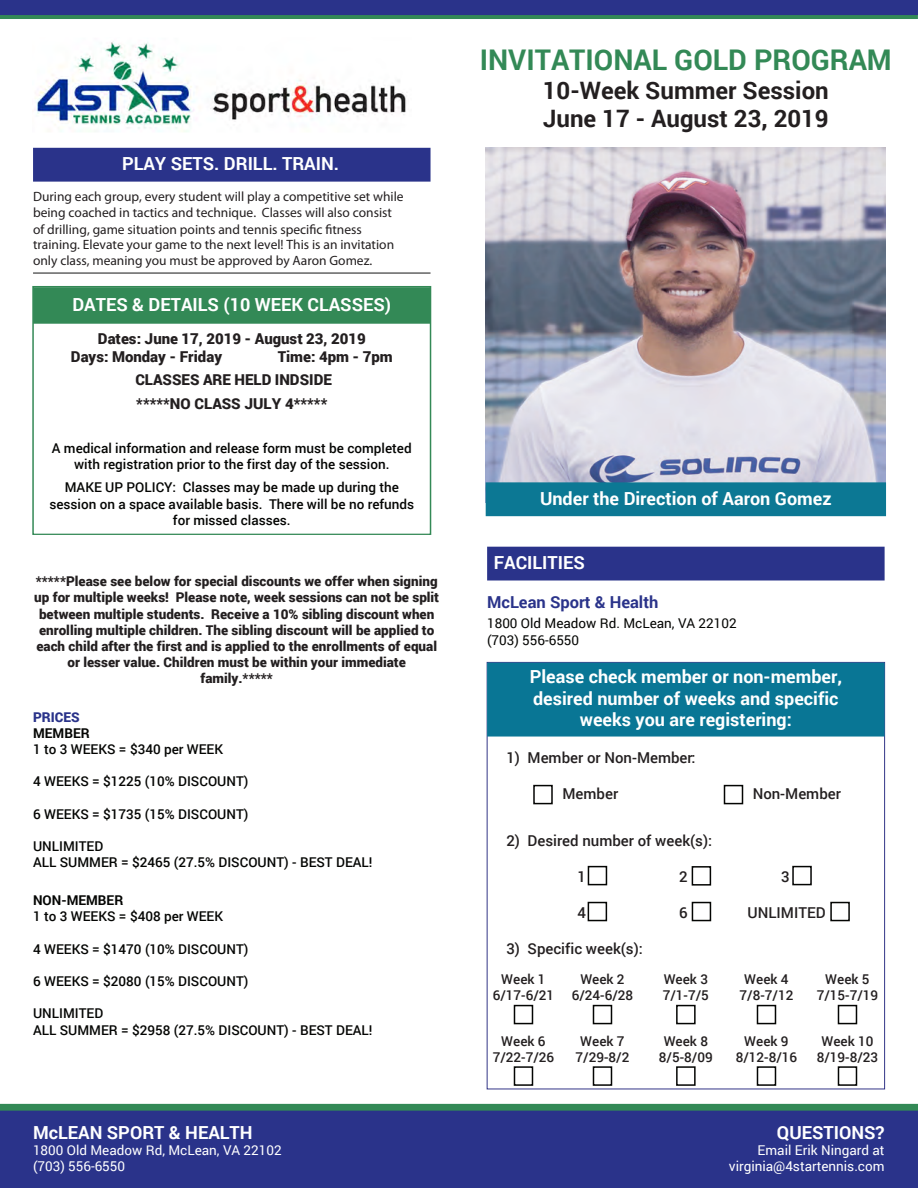
<style>
.page{position:relative;width:918px;height:1188px;background:#fff}
.page>*{position:absolute;margin:0;border:0;box-sizing:border-box;transform-origin:0 0}
.t1{font:700 28.5px "Roboto";color:#338956}
.t2{font:700 24px/28.5px "Roboto";color:#231f20}
.t3{font:700 18px/21.6px "Roboto";color:#fff;text-align:center}
.t4{font:700 16.5px "Roboto";color:#2a338a}
.t5{font:900 15px/23.2px "Roboto";color:#231f20}
.t6{font:500 15px "Roboto";color:#231f20}
.t7{font:500 13.5px/16.2px "Roboto";color:#040503}
.t8{font:900 13.5px/16.2px "Roboto";color:#231f20;text-align:center}
.t9{font:13.5px/16px "Myriad Pro";color:#231f20}
.t10{font:500 13.5px/16.2px "Roboto";color:#231f20;text-align:center}
.t11{font:13.5px/16.2px "Roboto";color:#fff;text-align:right}
.t12{font:13.5px/16.2px "Roboto";color:#040503}
.t13{font:700 13.5px "Roboto";color:#040503}
.t14{font:900 13.5px "Roboto";color:#2a338a}
</style>
<div class="page">
<img style="left:486px;top:148px;width:400px;height:334px">
<svg style="left:0;top:1104px;width:918px;height:7px;background:#328458"></svg>
<div style="left:0;top:1111px;width:918px;height:77px;background:#2a338a"></div>
<svg style="left:33px;top:272px;width:398px;height:2px"></svg>
<div style="left:487px;top:547px;width:398px;height:34px;background:#2a338a"></div>
<div style="left:0;top:2px;width:918px;height:17px;background:#338956"></div>
<div style="left:0;top:0;width:918px;height:15px;background:#2a338a"></div>
<div style="left:486px;top:482px;width:400px;height:34px;background:#0c7894"></div>
<div style="left:33px;top:148px;width:398px;height:34px;background:#2a338a"></div>
<div style="left:487px;top:663px;width:398px;height:74px;background:#097695"></div>
<div style="left:533px;top:785px;width:20px;height:19px;border:2px solid #040503"></div>
<div style="left:724px;top:785px;width:19px;height:19px;border:2px solid #040503"></div>
<div style="left:32px;top:286px;width:399px;height:249px;border:1px solid #338956"></div>
<div style="left:33px;top:287px;width:398px;height:37px;background:#338956"></div>
<div style="left:588px;top:866px;width:19px;height:19px;border:2px solid #040503"></div>
<div style="left:792px;top:866px;width:20px;height:19px;border:2px solid #040503"></div>
<div style="left:692px;top:866px;width:19px;height:20px;border:2px solid #040503"></div>
<div style="left:830px;top:902px;width:20px;height:19px;border:2px solid #040503"></div>
<div style="left:692px;top:902px;width:19px;height:19px;border:2px solid #040503"></div>
<div style="left:588px;top:902px;width:19px;height:19px;border:2px solid #040503"></div>
<div style="left:838px;top:1005px;width:19px;height:19px;border:2px solid #040503"></div>
<div style="left:757px;top:1005px;width:19px;height:19px;border:2px solid #040503"></div>
<div style="left:676px;top:1005px;width:20px;height:19px;border:2px solid #040503"></div>
<div style="left:593px;top:1005px;width:19px;height:19px;border:2px solid #040503"></div>
<div style="left:514px;top:1005px;width:19px;height:19px;border:2px solid #040503"></div>
<div style="left:838px;top:1066px;width:19px;height:20px;border:2px solid #040503"></div>
<div style="left:757px;top:1066px;width:19px;height:20px;border:2px solid #040503"></div>
<div style="left:676px;top:1066px;width:20px;height:20px;border:2px solid #040503"></div>
<div style="left:593px;top:1066px;width:19px;height:20px;border:2px solid #040503"></div>
<div style="left:514px;top:1066px;width:19px;height:20px;border:2px solid #040503"></div>
<img style="left:34px;top:41px;width:372px;height:91px">
<h3 class="t3" style="left:122px;top:152px;width:219px">PLAY SETS. DRILL. TRAIN.</h3>
<p class="t9" style="left:33px;top:189px;width:372px">During each group, every student will play a competitive set while being coached in tactics and technique. Classes will also consist of drilling, game situation points and tennis specific fitness training. Elevate your game to the next level! This is an invitation only class, meaning you must be approved by Aaron Gomez.</p>
<h3 class="t3" style="left:72px;top:293px;width:320px">DATES &amp; DETAILS (10 WEEK CLASSES)</h3>
<p class="t5" style="left:71px;top:329px;width:296px;line-height:18px;text-indent:27px">Dates: June 17, 2019 - August 23, 2019<br>Days: Monday - Friday</p>
<p class="t5" style="left:135px;top:345px;width:259px;text-indent:142px">Time: 4pm - 7pm<br>CLASSES ARE HELD INDSIDE<br>*****NO CLASS JULY 4*****</p>
<p class="t7" style="left:52px;top:439px;width:361px;text-align:center">A medical information and release form must be completed with registration prior to the first day of the session.</p>
<p class="t7" style="left:49px;top:479px;width:366px;text-align:center">MAKE UP POLICY: Classes may be made up during the session on a space available basis. There will be no refunds for missed classes.</p>
<p class="t8" style="left:34px;top:573px;width:406px">*****Please see below for special discounts we offer when signing up for multiple weeks! Please note, week sessions can not be split between multiple students. Receive a 10% sibling discount when enrolling multiple children. The sibling discount will be applied to each child after the first and is applied to the enrollments of equal or lesser value. Children must be within your immediate family.*****</p>
<p class="t14" style="left:33px;top:708px;width:48px">PRICES</p>
<p class="t13" style="left:33px;top:724px;width:58px">MEMBER</p>
<p class="t7" style="left:33px;top:741px;width:192px">1 to 3 WEEKS = $340 per WEEK</p>
<p class="t7" style="left:33px;top:773px;width:217px">4 WEEKS = $1225 (10% DISCOUNT)</p>
<p class="t7" style="left:33px;top:805px;width:217px">6 WEEKS = $1735 (15% DISCOUNT)</p>
<p class="t7" style="left:33px;top:838px;width:341px">UNLIMITED<br>ALL SUMMER = $2465 (27.5% DISCOUNT) - BEST DEAL!</p>
<p class="t13" style="left:33px;top:891px;width:92px">NON-MEMBER</p>
<p class="t7" style="left:33px;top:908px;width:192px">1 to 3 WEEKS = $408 per WEEK</p>
<p class="t7" style="left:33px;top:940px;width:217px">4 WEEKS = $1470 (10% DISCOUNT)</p>
<p class="t7" style="left:33px;top:973px;width:217px">6 WEEKS = $2080 (15% DISCOUNT)</p>
<p class="t7" style="left:33px;top:1005px;width:341px">UNLIMITED<br>ALL SUMMER = $2958 (27.5% DISCOUNT) - BEST DEAL!</p>
<h3 class="t3" style="left:33px;top:1121px;width:221px">McLEAN SPORT &amp; HEALTH</h3>
<p class="t11" style="left:33px;top:1142px;width:250px;text-align:left">1800 Old Meadow Rd, McLean, VA 22102 (703) 556-6550</p>
<h1 class="t1" style="left:480px;top:39px;width:414px">INVITATIONAL GOLD PROGRAM</h1>
<h2 class="t2" style="left:543px;top:75px;width:287px">10-Week Summer Session<br>June 17 - August 23, 2019</h2>
<h3 class="t3" style="left:540px;top:487px;width:293px">Under the Direction of Aaron Gomez</h3>
<h3 class="t3" style="left:494px;top:551px;width:92px">FACILITIES</h3>
<p class="t4" style="left:487px;top:591px;width:173px">McLean Sport &amp; Health</p>
<p class="t12" style="left:487px;top:615px;width:251px">1800 Old Meadow Rd. McLean, VA 22102 (703) 556-6550</p>
<h3 class="t3" style="left:530px;top:665px;width:314px">Please check member or non-member, desired number of weeks and specific weeks you are registering:</h3>
<p class="t6" style="left:506px;top:747px;width:191px">1) Member or Non-Member:</p>
<p class="t6" style="left:562px;top:783px;width:57px">Member</p>
<p class="t6" style="left:753px;top:783px;width:90px">Non-Member</p>
<p class="t6" style="left:506px;top:830px;width:207px">2) Desired number of week(s):</p>
<p class="t6" style="left:577px;top:866px;width:10px">1</p>
<p class="t6" style="left:679px;top:866px;width:10px">2</p>
<p class="t6" style="left:781px;top:866px;width:10px">3</p>
<p class="t6" style="left:577px;top:902px;width:10px">4</p>
<p class="t6" style="left:679px;top:902px;width:10px">6</p>
<p class="t6" style="left:748px;top:902px;width:80px">UNLIMITED</p>
<p class="t6" style="left:506px;top:938px;width:138px">3) Specific week(s):</p>
<p class="t10" style="left:493px;top:970px;width:63px">Week 1<br>6/17-6/21</p>
<p class="t10" style="left:572px;top:970px;width:63px">Week 2<br>6/24-6/28</p>
<p class="t10" style="left:740px;top:970px;width:55px">Week 4<br>7/8-7/12</p>
<p class="t10" style="left:663px;top:970px;width:48px;text-align:left">Week 3<br>7/1-7/5</p>
<p class="t10" style="left:817px;top:970px;width:63px">Week 5<br>7/15-7/19</p>
<p class="t10" style="left:493px;top:1032px;width:63px">Week 6<br>7/22-7/26</p>
<p class="t10" style="left:576px;top:1032px;width:55px">Week 7<br>7/29-8/2</p>
<p class="t10" style="left:736px;top:1032px;width:63px">Week 9<br>8/12-8/16</p>
<p class="t10" style="left:659px;top:1032px;width:55px">Week 8<br>8/5-8/09</p>
<p class="t10" style="left:817px;top:1032px;width:63px">Week 10<br>8/19-8/23</p>
<h3 class="t3" style="left:777px;top:1121px;width:109px">QUESTIONS?</h3>
<p class="t11" style="left:729px;top:1142px;width:157px">Email Erik Ningard at virginia@4startennis.com</p>
</div>
